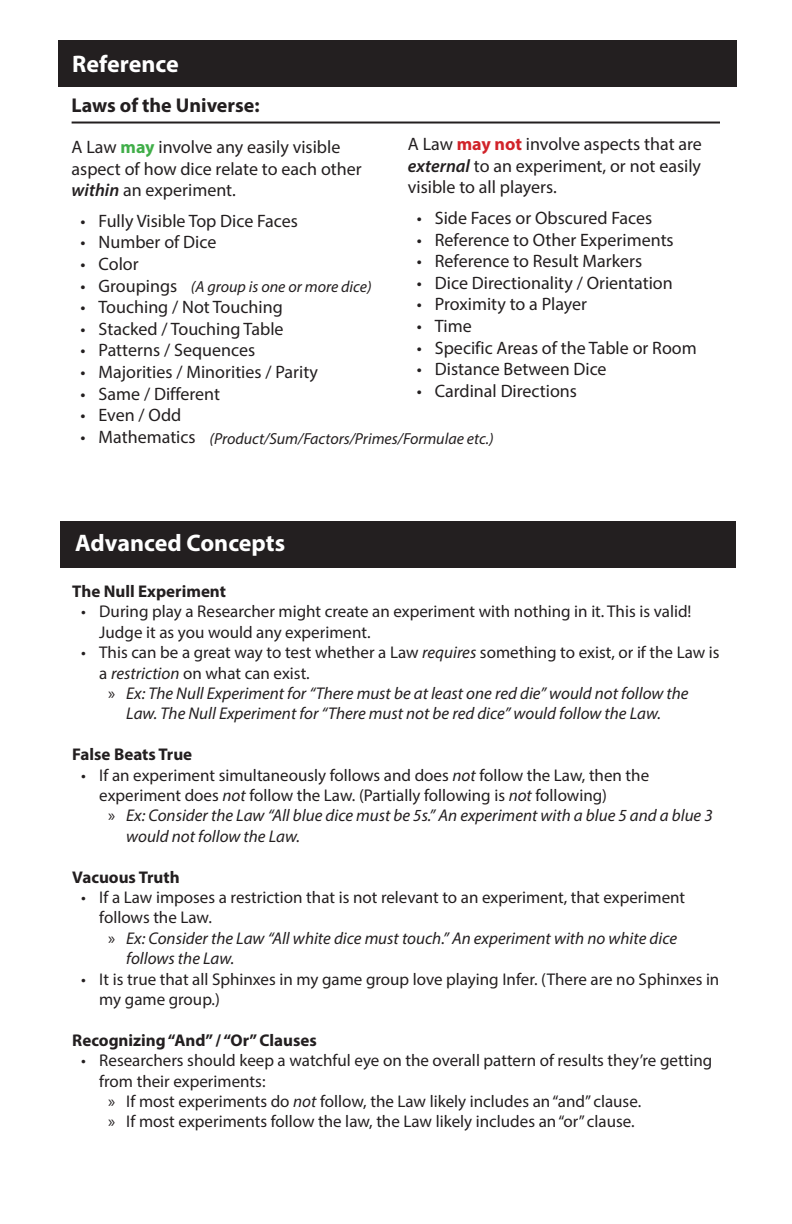
<style>
.page{position:relative;width:792px;height:1224px;background:#fff}
.page>*{position:absolute;margin:0;border:0;box-sizing:border-box;transform-origin:0 0}
.t1{font:700 24px "Myriad Pro";color:#fff}
.t2{font:700 20px "Myriad Pro";color:#231f20}
.t3{font:18px/21.6px "Myriad Pro";color:#231f20}
.t4{font:17px/20.4px "Myriad Pro";color:#231f20}
.t5{font:italic 17px/20.4px "Myriad Pro";color:#231f20}
.t6{font:700 17px "Myriad Pro";color:#231f20}
.t7{font:italic 16px "Myriad Pro";color:#231f20}
.s1{font-weight:700;color:#40ae49}
.s2{font-weight:600;font-style:italic}
.s3{font-style:normal;font-size:18px}
.s4{font-weight:700;color:#d1232a}
.s5{font-style:italic}
.s6{font-style:normal}
</style>
<div class="page">
<hr style="left:72px;top:122px;width:648px;height:2px;background:#231f20">
<div style="left:58px;top:40px;width:678px;height:47px;background:#231f20"></div>
<div style="left:60px;top:521px;width:676px;height:47px;background:#231f20"></div>
<p class="t1" style="left:72px;top:49px;width:108px">Reference</p>
<p class="t2" style="left:72px;top:92px;width:189px">Laws of the Universe:</p>
<p class="t3" style="left:72px;top:136px;width:292px">A Law <span class="s1">may</span> involve any easily visible aspect of how dice relate to each other <span class="s2">within</span> an experiment.</p>
<p class="t3" style="left:81px;top:210px;width:219px">• Fully Visible Top Dice Faces</p>
<p class="t3" style="left:81px;top:231px;width:137px">• Number of Dice</p>
<p class="t3" style="left:81px;top:253px;width:60px">• Color</p>
<p class="t7" style="left:81px;top:276px;width:293px"><span class="s3">• Groupings</span> (A group is one or more dice)</p>
<p class="t3" style="left:81px;top:296px;width:204px">• Touching / Not Touching</p>
<p class="t3" style="left:81px;top:318px;width:205px">• Stacked / Touching Table</p>
<p class="t3" style="left:81px;top:339px;width:176px">• Patterns / Sequences</p>
<p class="t3" style="left:81px;top:361px;width:239px">• Majorities / Minorities / Parity</p>
<p class="t3" style="left:81px;top:382px;width:141px">• Same / Different</p>
<p class="t3" style="left:81px;top:404px;width:102px">• Even / Odd</p>
<p class="t3" style="left:81px;top:426px;width:117px">• Mathematics</p>
<p class="t3" style="left:408px;top:133px;width:295px;text-align:justify">A Law <span class="s4">may not</span> involve aspects that are <span class="s2">external</span> to an experiment, or not easily visible to all players.</p>
<p class="t3" style="left:417px;top:207px;width:237px">• Side Faces or Obscured Faces</p>
<p class="t3" style="left:417px;top:229px;width:258px">• Reference to Other Experiments</p>
<p class="t3" style="left:417px;top:250px;width:227px">• Reference to Result Markers</p>
<p class="t3" style="left:417px;top:272px;width:257px">• Dice Directionality / Orientation</p>
<p class="t3" style="left:417px;top:293px;width:172px">• Proximity to a Player</p>
<p class="t3" style="left:417px;top:315px;width:56px">• Time</p>
<p class="t3" style="left:417px;top:337px;width:281px">• Specific Areas of the Table or Room</p>
<p class="t3" style="left:417px;top:358px;width:191px">• Distance Between Dice</p>
<p class="t3" style="left:417px;top:380px;width:162px">• Cardinal Directions</p>
<p class="t7" style="left:210px;top:429px;width:285px">(Product/Sum/Factors/Primes/Formulae etc.)</p>
<p class="t1" style="left:75px;top:527px;width:211px">Advanced Concepts</p>
<p class="t6" style="left:72px;top:580px;width:155px">The Null Experiment</p>
<p class="t4" style="left:99px;top:601px;width:594px;text-indent:-18px">• During play a Researcher might create an experiment with nothing in it. This is valid!<br>Judge it as you would any experiment.</p>
<p class="t4" style="left:99px;top:642px;width:622px;text-indent:-18px">• This can be a great way to test whether a Law <span class="s5">requires</span> something to exist, or if the Law is a <span class="s5">restriction</span> on what can exist.</p>
<p class="t5" style="left:108px;top:683px;width:582px;text-align:center"><span class="s6">»</span> Ex: The Null Experiment for “There must be at least one red die” would not follow the<br>Law. The Null Experiment for “There must not be red dice” would follow the Law.</p>
<p class="t6" style="left:72px;top:743px;width:122px">False Beats True</p>
<p class="t4" style="left:99px;top:764px;width:551px;text-indent:-18px">• If an experiment simultaneously follows and does <span class="s5">not</span> follow the Law, then the experiment does <span class="s5">not</span> follow the Law. (Partially following is <span class="s5">not</span> following)</p>
<p class="t5" style="left:126px;top:805px;width:588px;text-indent:-18px"><span class="s6">»</span> Ex: Consider the Law “All blue dice must be 5s.” An experiment with a blue 5 and a blue 3 would not follow the Law.</p>
<p class="t6" style="left:72px;top:866px;width:109px">Vacuous Truth</p>
<p class="t4" style="left:99px;top:887px;width:587px;text-indent:-18px">• If a Law imposes a restriction that is not relevant to an experiment, that experiment follows the Law.</p>
<p class="t5" style="left:126px;top:928px;width:552px;text-indent:-18px"><span class="s6">»</span> Ex: Consider the Law “All white dice must touch.” An experiment with no white dice follows the Law.</p>
<p class="t4" style="left:99px;top:968px;width:622px;text-indent:-18px">• It is true that all Sphinxes in my game group love playing Infer. (There are no Sphinxes in my game group.)</p>
<p class="t6" style="left:72px;top:1029px;width:246px">Recognizing “And” / “Or” Clauses</p>
<p class="t4" style="left:99px;top:1050px;width:615px;text-indent:-18px">• Researchers should keep a watchful eye on the overall pattern of results they’re getting from their experiments:</p>
<p class="t4" style="left:108px;top:1091px;width:534px">» If most experiments do <span class="s5">not</span> follow, the Law likely includes an “and” clause.</p>
<p class="t4" style="left:108px;top:1111px;width:528px">» If most experiments follow the law, the Law likely includes an “or” clause.</p>
</div>
